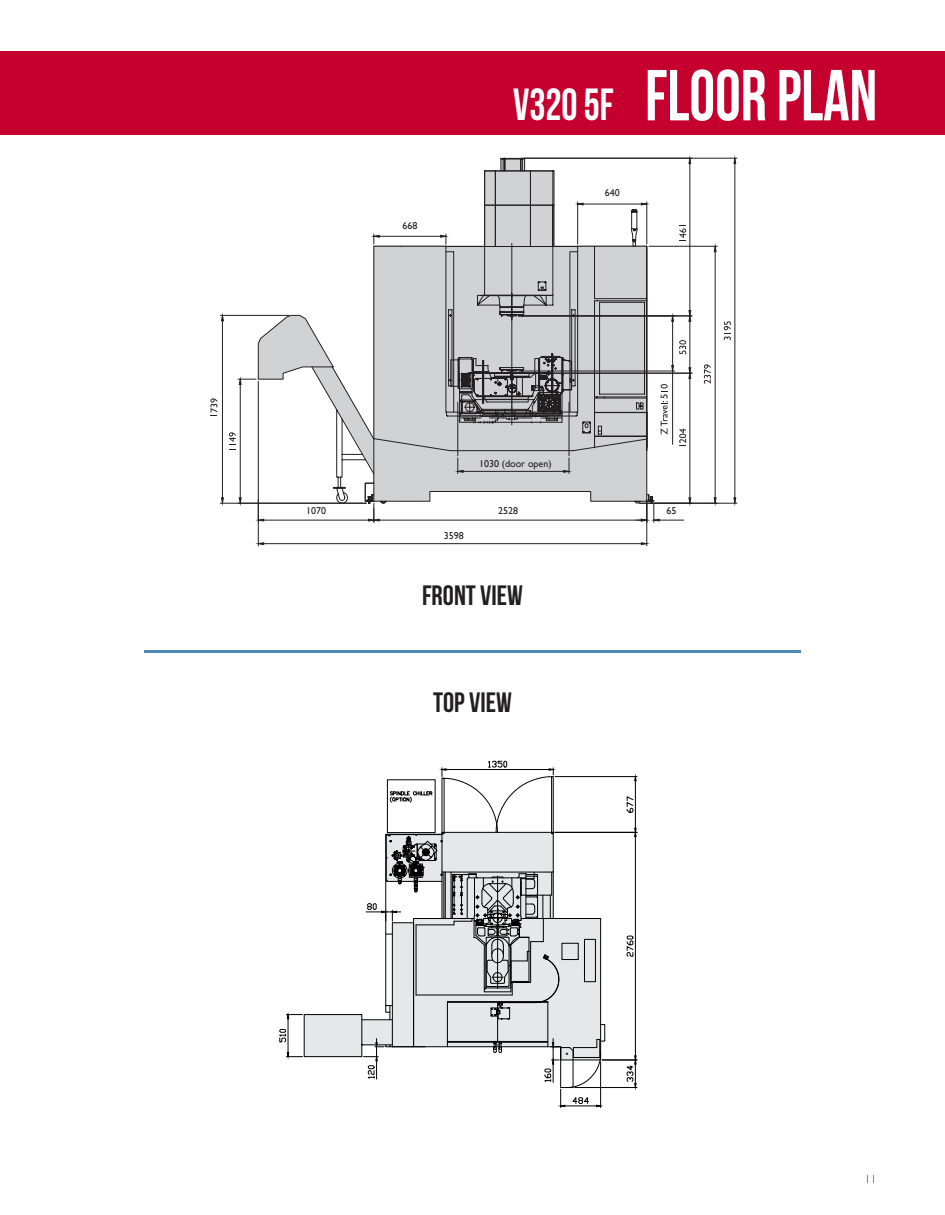
<style>
.page{position:relative;width:945px;height:1215px;background:#fff}
.page>*{position:absolute;margin:0;border:0;box-sizing:border-box;transform-origin:0 0}
.t1{font:72px "Bebas Neue";color:#fff;scale:.9 1}
.t2{font:28.05px "Bebas Neue";color:#231f20}
.t3{font:300 12px "Gill Sans";color:#231f20}
.t4{font:10.05px "Gill Sans";color:#231f20}
.s1{font-size:45px}
</style>
<div class="page">
<div style="left:0;top:51px;width:13px;height:84px;background:#c5002e"></div>
<div style="left:14px;top:51px;width:931px;height:84px;background:#c5002e"></div>
<svg style="left:220px;top:246px;width:220px;height:258px"></svg>
<svg style="left:221px;top:497px;width:3px;height:7px"></svg>
<hr style="left:240px;top:385px;width:1px;height:113px;background:#231f20">
<hr style="left:238px;top:503px;width:128px;height:1px;background:#231f20">
<svg style="left:239px;top:497px;width:3px;height:7px"></svg>
<hr style="left:264px;top:543px;width:377px;height:1px;background:#231f20">
<hr style="left:647px;top:500px;width:1px;height:46px;background:#231f20">
<hr style="left:258px;top:381px;width:1px;height:165px;background:#231f20">
<svg style="left:258px;top:542px;width:6px;height:3px"></svg>
<svg style="left:641px;top:542px;width:7px;height:3px"></svg>
<hr style="left:735px;top:164px;width:1px;height:334px;background:#231f20">
<hr style="left:640px;top:503px;width:97px;height:1px;background:#231f20">
<hr style="left:524px;top:158px;width:213px;height:1px;background:#231f20">
<svg style="left:733px;top:157px;width:3px;height:7px"></svg>
<svg style="left:733px;top:497px;width:3px;height:7px"></svg>
<hr style="left:715px;top:252px;width:1px;height:246px;background:#231f20">
<hr style="left:649px;top:246px;width:68px;height:1px;background:#231f20">
<svg style="left:714px;top:246px;width:3px;height:6px"></svg>
<svg style="left:714px;top:497px;width:3px;height:7px"></svg>
<hr style="left:379px;top:236px;width:62px;height:1px;background:#231f20">
<svg style="left:373px;top:234px;width:7px;height:10px"></svg>
<hr style="left:690px;top:379px;width:1px;height:119px;background:#231f20">
<svg style="left:688px;top:497px;width:3px;height:6px"></svg>
<hr style="left:690px;top:164px;width:1px;height:147px;background:#231f20">
<svg style="left:688px;top:157px;width:3px;height:7px"></svg>
<hr style="left:690px;top:321px;width:1px;height:47px;background:#231f20">
<hr style="left:518px;top:316px;width:174px;height:1px;background:#231f20">
<hr style="left:533px;top:373px;width:159px;height:1px;background:#231f20">
<svg style="left:688px;top:367px;width:3px;height:12px"></svg>
<svg style="left:688px;top:310px;width:3px;height:12px"></svg>
<hr style="left:672px;top:321px;width:1px;height:45px;background:#231f20">
<svg style="left:671px;top:315px;width:3px;height:7px"></svg>
<svg style="left:311px;top:366px;width:373px;height:157px"></svg>
<svg style="left:641px;top:500px;width:19px;height:22px"></svg>
<svg style="left:258px;top:315px;width:311px;height:189px"></svg>
<svg style="left:457px;top:470px;width:7px;height:3px"></svg>
<svg style="left:563px;top:470px;width:7px;height:3px"></svg>
<hr style="left:264px;top:520px;width:104px;height:1px;background:#231f20">
<svg style="left:368px;top:503px;width:12px;height:19px"></svg>
<svg style="left:258px;top:500px;width:6px;height:22px"></svg>
<svg style="left:440px;top:158px;width:208px;height:267px"></svg>
<svg style="left:679px;top:225px;width:7px;height:16px"></svg>
<svg style="left:724px;top:321px;width:7px;height:19px"></svg>
<svg style="left:704px;top:364px;width:7px;height:20px"></svg>
<svg style="left:679px;top:340px;width:7px;height:14px"></svg>
<svg style="left:661px;top:384px;width:7px;height:51px"></svg>
<svg style="left:679px;top:429px;width:7px;height:17px"></svg>
<svg style="left:210px;top:315px;width:167px;height:165px"></svg>
<hr style="left:144px;top:651px;width:657px;height:2px;background:#5089b4">
<hr style="left:635px;top:836px;width:1px;height:220px;background:#000">
<svg style="left:626px;top:935px;width:8px;height:22px"></svg>
<hr style="left:555px;top:832px;width:82px;height:1px;background:#000">
<hr style="left:555px;top:776px;width:82px;height:1px;background:#000">
<hr style="left:635px;top:781px;width:1px;height:47px;background:#000">
<svg style="left:634px;top:827px;width:3px;height:10px"></svg>
<svg style="left:634px;top:776px;width:3px;height:5px"></svg>
<svg style="left:626px;top:796px;width:8px;height:17px"></svg>
<hr style="left:602px;top:1060px;width:35px;height:1px;background:#000">
<hr style="left:575px;top:1087px;width:62px;height:1px;background:#000">
<svg style="left:625px;top:1055px;width:12px;height:32px"></svg>
<svg style="left:279px;top:760px;width:327px;height:348px"></svg>
<h1 class="t1" style="left:513px;top:56px;width:406px"><span class="s1">V320 5F</span> FLOOR PLAN</h1>
<p class="t4" style="left:402px;top:219px;width:17px">668</p>
<p class="t4" style="left:605px;top:187px;width:17px">640</p>
<p class="t4" style="left:479px;top:458px;width:74px">1030 (door open)</p>
<p class="t4" style="left:306px;top:505px;width:22px">1070</p>
<p class="t4" style="left:498px;top:505px;width:22px">2528</p>
<p class="t4" style="left:667px;top:505px;width:12px">65</p>
<p class="t4" style="left:444px;top:530px;width:22px">3598</p>
<h2 class="t2" style="left:422px;top:580px;width:102px">FRONT VIEW</h2>
<h2 class="t2" style="left:433px;top:687px;width:80px">TOP VIEW</h2>
<p class="t3" style="left:865px;top:1169px;width:13px">11</p>
</div>
